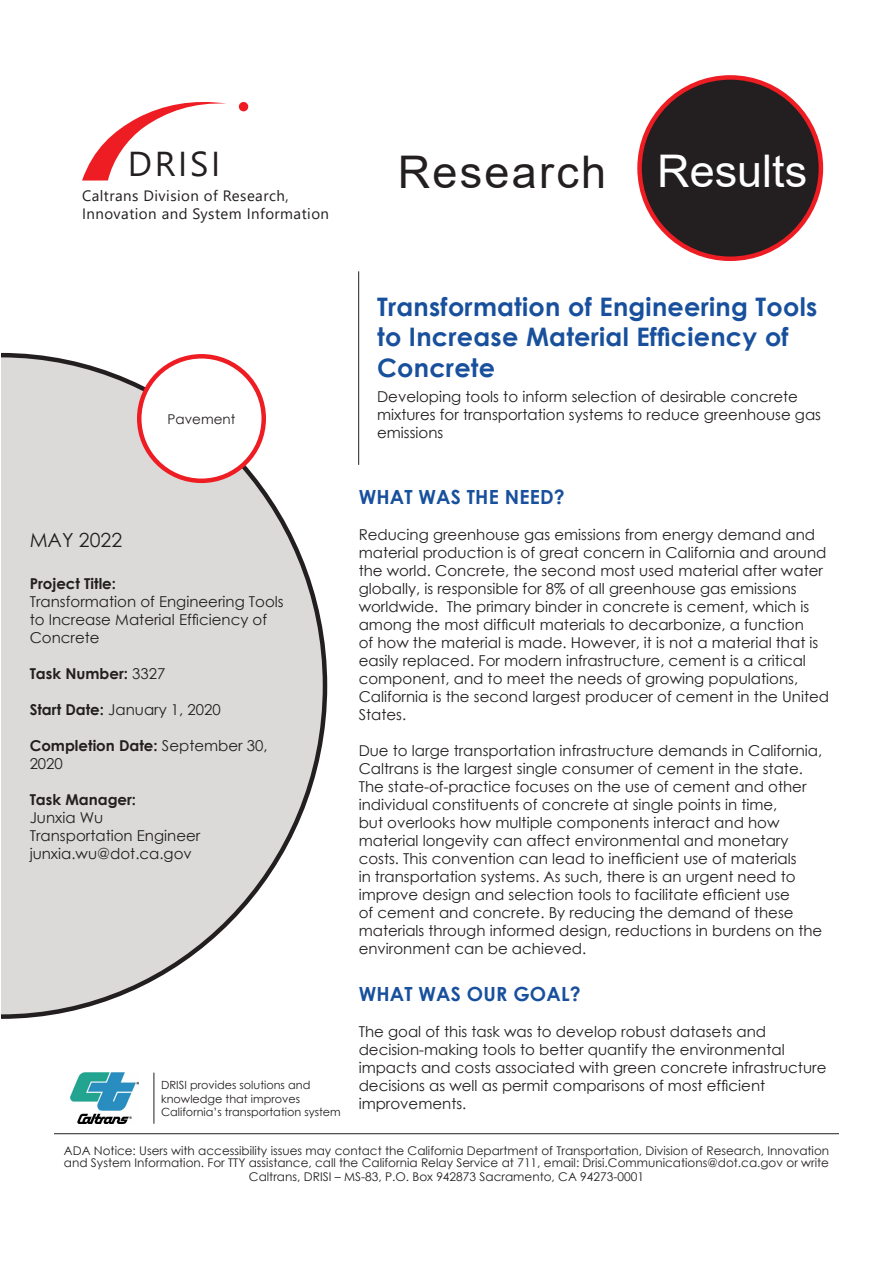
<style>
.page{position:relative;width:893px;height:1263px;background:#fff}
.page>*{position:absolute;margin:0;border:0;box-sizing:border-box;transform-origin:0 0}
.t1{font:45px "Arial";letter-spacing:.05em;color:#231f20}
.t2{font:34.5px "Segoe UI";letter-spacing:.08em;color:#231f20}
.Heading_level_1{font:700 25.5px/30.6px "Century Gothic";letter-spacing:.01em;color:#18509d}
.Body_Copy{font:700 19.5px "Century Gothic";letter-spacing:.01em;color:#18509d}
.t3{font:19.5px "Century Gothic";color:#231f20}
.Body_Copy-2{font:15px/18px "Century Gothic";color:#231f20}
.t4{font:15px/18px "Segoe UI";letter-spacing:.03em;color:#231f20}
.t5{font:700 15px "Century Gothic";color:#231f20}
.t6{font:13.5px "Century Gothic";color:#231f20}
.t7{font:12px "Century Gothic";color:#231f20}
.t8{font:11.25px/13.5px "Century Gothic";color:#231f20}
.s1{color:#fff}
.s2{font-weight:400}
.s3{font-weight:700}
</style>
<div class="page">
<hr style="left:358px;top:271px;width:1px;height:194px;background:#231f20">
<hr style="left:154px;top:1072px;width:1px;height:52px;background:#231f20">
<hr style="left:54px;top:1133px;width:785px;height:1px;background:#231f20">
<svg style="left:82px;top:102px;width:144px;height:79px"></svg>
<div style="left:239px;top:102px;width:9px;height:9px;background:#ee1d23;border-radius:50%"></div>
<img style="left:70px;top:1072px;width:68px;height:52px">
<svg style="left:1px;top:352px;width:327px;height:667px"></svg>
<div style="left:139px;top:356px;width:125px;height:125px;background:#fff;border-radius:50%"></div>
<div style="left:137px;top:354px;width:129px;height:129px;border:4px solid #ee1d23;border-radius:50%"></div>
<div style="left:640px;top:77px;width:181px;height:182px;background:#231f20;border-radius:50%"></div>
<div style="left:637px;top:75px;width:186px;height:186px;border:4px solid #ee1d23;border-radius:50%"></div>
<h2 class="t2" style="left:128px;top:131px;width:94px">DRISI</h2>
<p class="t4" style="left:82px;top:186px;width:248px">Caltrans Division of Research,<br>Innovation and System Information</p>
<p class="t6" style="left:168px;top:409px;width:69px">Pavement</p>
<p class="t1" style="left:398px;top:141px;width:411px">Research <span class="s1">Results</span></p>
<h1 class="Heading_level_1" style="left:377px;top:290px;width:442px">Transformation of Engineering Tools to Increase Material Efficiency of<br>Concrete</h1>
<p class="Body_Copy-2" style="left:377px;top:387px;width:445px">Developing tools to inform selection of desirable concrete mixtures for transportation systems to reduce greenhouse gas emissions</p>
<p class="Body_Copy" style="left:359px;top:482px;width:208px">WHAT WAS THE NEED?</p>
<p class="Body_Copy-2" style="left:359px;top:525px;width:472px">Reducing greenhouse gas emissions from energy demand and material production is of great concern in California and around the world. Concrete, the second most used material after water globally, is responsible for 8% of all greenhouse gas emissions worldwide. The primary binder in concrete is cement, which is among the most difficult materials to decarbonize, a function<br>of how the material is made. However, it is not a material that is easily replaced. For modern infrastructure, cement is a critical component, and to meet the needs of growing populations, California is the second largest producer of cement in the United States.</p>
<p class="Body_Copy-2" style="left:359px;top:741px;width:465px">Due to large transportation infrastructure demands in California, Caltrans is the largest single consumer of cement in the state.<br>The state-of-practice focuses on the use of cement and other individual constituents of concrete at single points in time,<br>but overlooks how multiple components interact and how material longevity can affect environmental and monetary costs. This convention can lead to inefficient use of materials<br>in transportation systems. As such, there is an urgent need to improve design and selection tools to facilitate efficient use<br>of cement and concrete. By reducing the demand of these materials through informed design, reductions in burdens on the environment can be achieved.</p>
<p class="Body_Copy" style="left:359px;top:979px;width:224px">WHAT WAS OUR GOAL?</p>
<p class="Body_Copy-2" style="left:359px;top:1022px;width:469px">The goal of this task was to develop robust datasets and decision-making tools to better quantify the environmental impacts and costs associated with green concrete infrastructure decisions as well as permit comparisons of most efficient improvements.</p>
<p class="t3" style="left:30px;top:526px;width:94px">MAY 2022</p>
<p class="t5" style="left:30px;top:572px;width:88px">Project Title:</p>
<p class="Body_Copy-2" style="left:30px;top:592px;width:256px">Transformation of Engineering Tools to Increase Material Efficiency of<br>Concrete</p>
<p class="t5" style="left:30px;top:662px;width:137px">Task Number: <span class="s2">3327</span></p>
<p class="Body_Copy-2" style="left:30px;top:700px;width:193px"><span class="s3">Start Date:</span> January 1, 2020</p>
<p class="Body_Copy-2" style="left:30px;top:736px;width:240px"><span class="s3">Completion Date:</span> September 30,<br>2020</p>
<p class="t5" style="left:30px;top:788px;width:108px">Task Manager:</p>
<p class="Body_Copy-2" style="left:30px;top:808px;width:75px">Junxia Wu</p>
<p class="Body_Copy-2" style="left:30px;top:826px;width:172px">Transportation Engineer</p>
<p class="Body_Copy-2" style="left:30px;top:844px;width:164px">junxia.wu@dot.ca.gov</p>
<p class="t8" style="left:161px;top:1078px;width:181px">DRISI provides solutions and knowledge that improves<br>California’s transportation system</p>
<p class="t7" style="left:64px;top:1142px;width:767px">ADA Notice: Users with accessibility issues may contact the California Department of Transportation, Division of Research, Innovation</p>
<p class="t7" style="left:64px;top:1154px;width:767px">and System Information. For TTY assistance, call the California Relay Service at 711, email: Drisi.Communications@dot.ca.gov or write</p>
<p class="t7" style="left:249px;top:1168px;width:397px">Caltrans, DRISI – MS-83, P.O. Box 942873 Sacramento, CA 94273-0001</p>
</div>
